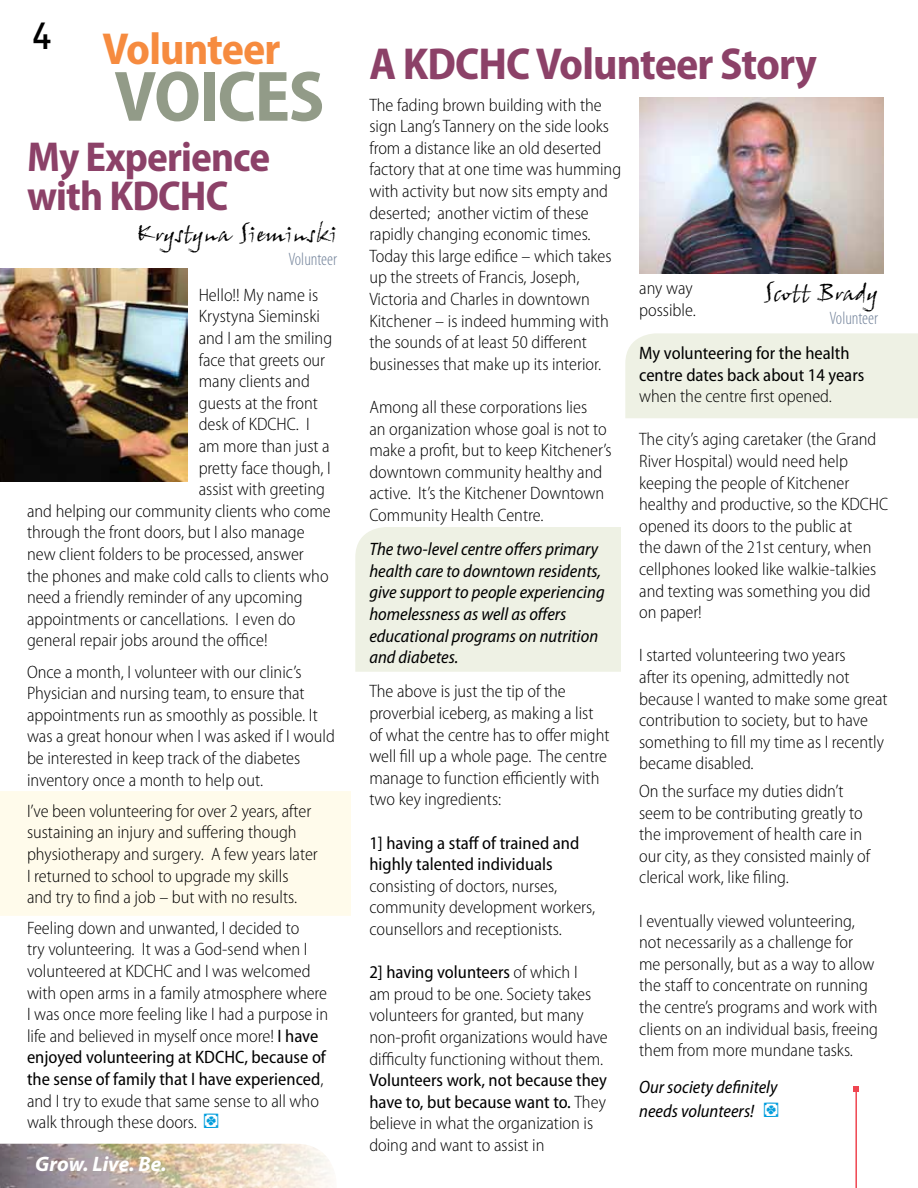
<style>
.page{position:relative;width:918px;height:1188px;background:#fff}
.page>*{position:absolute;margin:0;border:0;box-sizing:border-box;transform-origin:0 0}
.t1{font:700 semi-condensed 72px "Myriad Pro";letter-spacing:-.02em;color:#929b88}
.t2{font:700 semi-condensed 45px "Myriad Pro";letter-spacing:-.02em;color:#8c4168}
.t3{font:700 semi-condensed 45px "Myriad Pro";letter-spacing:-.02em;color:#f68b3f}
.t4{font:700 semi-condensed 42px/39px "Myriad Pro";letter-spacing:-.02em;color:#8c4168}
.t5{font:24px "John Handy Plain";color:#000}
.t6{font:italic 700 21px "Myriad Pro";color:#fff}
.t7{font:300 21px "DIN Pro";color:#fff}
.t8{font:300 semi-condensed 18px/21.6px "Myriad Pro";color:#000}
.t9{font:italic semi-condensed 18px/21.6px "Myriad Pro";color:#000}
.t10{font:semi-condensed 18px/21.6px "Myriad Pro";color:#000}
.t11{font:300 condensed 18px "Myriad Pro";color:#75859c}
.s1{font-weight:400}
</style>
<div class="page">
<img style="left:0;top:1144px;width:331px;height:44px">
<div style="left:0;top:791px;width:351px;height:125px;background:#fffbeb"></div>
<div style="left:355px;top:527px;width:266px;height:145px;background:#eef1e4"></div>
<div style="left:625px;top:333px;width:293px;height:85px;background:#eef1e4"></div>
<img style="left:0;top:268px;width:187px;height:214px">
<img style="left:640px;top:97px;width:244px;height:176px">
<hr style="left:855px;top:1089px;width:2px;height:99px;background:#ef4550">
<svg style="left:853px;top:1086px;width:6px;height:6px"></svg>
<p class="t7" style="left:29px;top:42px;width:33px">4<sup>4</sup></p>
<h2 class="t3" style="left:103px;top:23px;width:179px">Volunteer</h2>
<h1 class="t1" style="left:114px;top:56px;width:212px">VOICES</h1>
<h3 class="t4" style="left:27px;top:138px;width:245px">My Experience with KDCHC</h3>
<h3 class="t5" style="left:137px;top:219px;width:202px">Krystyna Sieminski</h3>
<p class="t11" style="left:288px;top:249px;width:50px">Volunteer</p>
<p class="t8" style="left:199px;top:284px;width:121px">Hello!! My name is</p>
<p class="t8" style="left:199px;top:305px;width:123px">Krystyna Sieminski</p>
<p class="t8" style="left:199px;top:327px;width:135px">and I am the smiling</p>
<p class="t8" style="left:199px;top:349px;width:128px">face that greets our</p>
<p class="t8" style="left:199px;top:370px;width:113px">many clients and</p>
<p class="t8" style="left:199px;top:392px;width:121px">guests at the front</p>
<p class="t8" style="left:199px;top:413px;width:110px">desk of KDCHC. I</p>
<p class="t8" style="left:199px;top:435px;width:133px">am more than just a</p>
<p class="t8" style="left:199px;top:457px;width:131px">pretty face though, I</p>
<p class="t8" style="left:199px;top:478px;width:128px">assist with greeting</p>
<p class="t8" style="left:27px;top:500px;width:305px">and helping our community clients who come</p>
<p class="t8" style="left:27px;top:521px;width:279px">through the front doors, but I also manage</p>
<p class="t8" style="left:27px;top:543px;width:278px">new client folders to be processed, answer</p>
<p class="t8" style="left:27px;top:565px;width:303px">the phones and make cold calls to clients who</p>
<p class="t8" style="left:27px;top:586px;width:277px">need a friendly reminder of any upcoming</p>
<p class="t8" style="left:27px;top:608px;width:270px">appointments or cancellations. I even do</p>
<p class="t8" style="left:27px;top:629px;width:242px">general repair jobs around the office!</p>
<p class="t8" style="left:27px;top:661px;width:309px">Once a month, I volunteer with our clinic’s Physician and nursing team, to ensure that appointments run as smoothly as possible. It was a great honour when I was asked if I would be interested in keep track of the diabetes inventory once a month to help out.</p>
<p class="t8" style="left:27px;top:800px;width:292px">I’ve been volunteering for over 2 years, after sustaining an injury and suffering though physiotherapy and surgery. A few years later I returned to school to upgrade my skills and try to find a job – but with no results.</p>
<p class="t8" style="left:27px;top:917px;width:303px">Feeling down and unwanted, I decided to<br>try volunteering. It was a God-send when I volunteered at KDCHC and I was welcomed with open arms in a family atmosphere where I was once more feeling like I had a purpose in life and believed in myself once more! <span class="s1">I have enjoyed volunteering at KDCHC, because of the sense of family that I have experienced</span>, and I try to exude that same sense to all who walk through these doors.</p>
<p class="t6" style="left:35px;top:1150px;width:133px">Grow. Live. Be.</p>
<h2 class="t2" style="left:369px;top:39px;width:449px">A KDCHC Volunteer Story</h2>
<p class="t8" style="left:369px;top:94px;width:253px">The fading brown building with the sign Lang’s Tannery on the side looks from a distance like an old deserted factory that at one time was humming with activity but now sits empty and deserted; another victim of these rapidly changing economic times.<br>Today this large edifice – which takes up the streets of Francis, Joseph, Victoria and Charles in downtown Kitchener – is indeed humming with the sounds of at least 50 different businesses that make up its interior.</p>
<p class="t8" style="left:369px;top:396px;width:244px">Among all these corporations lies<br>an organization whose goal is not to make a profit, but to keep Kitchener’s downtown community healthy and active. It’s the Kitchener Downtown Community Health Centre.</p>
<p class="t9" style="left:369px;top:538px;width:237px">The two-level centre offers primary health care to downtown residents, give support to people experiencing homelessness as well as offers educational programs on nutrition and diabetes.</p>
<p class="t8" style="left:369px;top:681px;width:242px">The above is just the tip of the proverbial iceberg, as making a list of what the centre has to offer might well fill up a whole page. The centre manage to function efficiently with two key ingredients:</p>
<p class="t10" style="left:369px;top:832px;width:211px">1] having a staff of trained and highly talented individuals</p>
<p class="t8" style="left:369px;top:875px;width:227px">consisting of doctors, nurses, community development workers, counsellors and receptionists.</p>
<p class="t8" style="left:369px;top:961px;width:240px"><span class="s1">2] having volunteers</span> of which I<br>am proud to be one. Society takes volunteers for granted, but many non-profit organizations would have difficulty functioning without them.</p>
<p class="t8" style="left:369px;top:1069px;width:239px"><span class="s1">Volunteers work, not because they have to, but because want to.</span> They believe in what the organization is doing and want to assist in</p>
<h3 class="t5" style="left:764px;top:277px;width:116px">Scott Brady</h3>
<p class="t11" style="left:830px;top:307px;width:50px">Volunteer</p>
<p class="t8" style="left:639px;top:277px;width:58px">any way possible.</p>
<p class="t10" style="left:639px;top:342px;width:227px">My volunteering for the health centre dates back about 14 years</p>
<p class="t8" style="left:639px;top:385px;width:194px">when the centre first opened.</p>
<p class="t8" style="left:639px;top:429px;width:251px">The city’s aging caretaker (the Grand<br>River Hospital) would need help keeping the people of Kitchener healthy and productive, so the KDCHC opened its doors to the public at<br>the dawn of the 21st century, when cellphones looked like walkie-talkies and texting was something you did on paper!</p>
<p class="t8" style="left:639px;top:645px;width:250px">I started volunteering two years<br>after its opening, admittedly not because I wanted to make some great contribution to society, but to have something to fill my time as I recently became disabled.</p>
<p class="t8" style="left:639px;top:780px;width:233px">On the surface my duties didn’t seem to be contributing greatly to the improvement of health care in our city, as they consisted mainly of clerical work, like filing.</p>
<p class="t8" style="left:639px;top:910px;width:240px">I eventually viewed volunteering, not necessarily as a challenge for me personally, but as a way to allow the staff to concentrate on running the centre’s programs and work with clients on an individual basis, freeing them from more mundane tasks.</p>
<p class="t9" style="left:639px;top:1074px;width:140px;line-height:24.6px">Our society definitely needs volunteers!</p>
</div>
